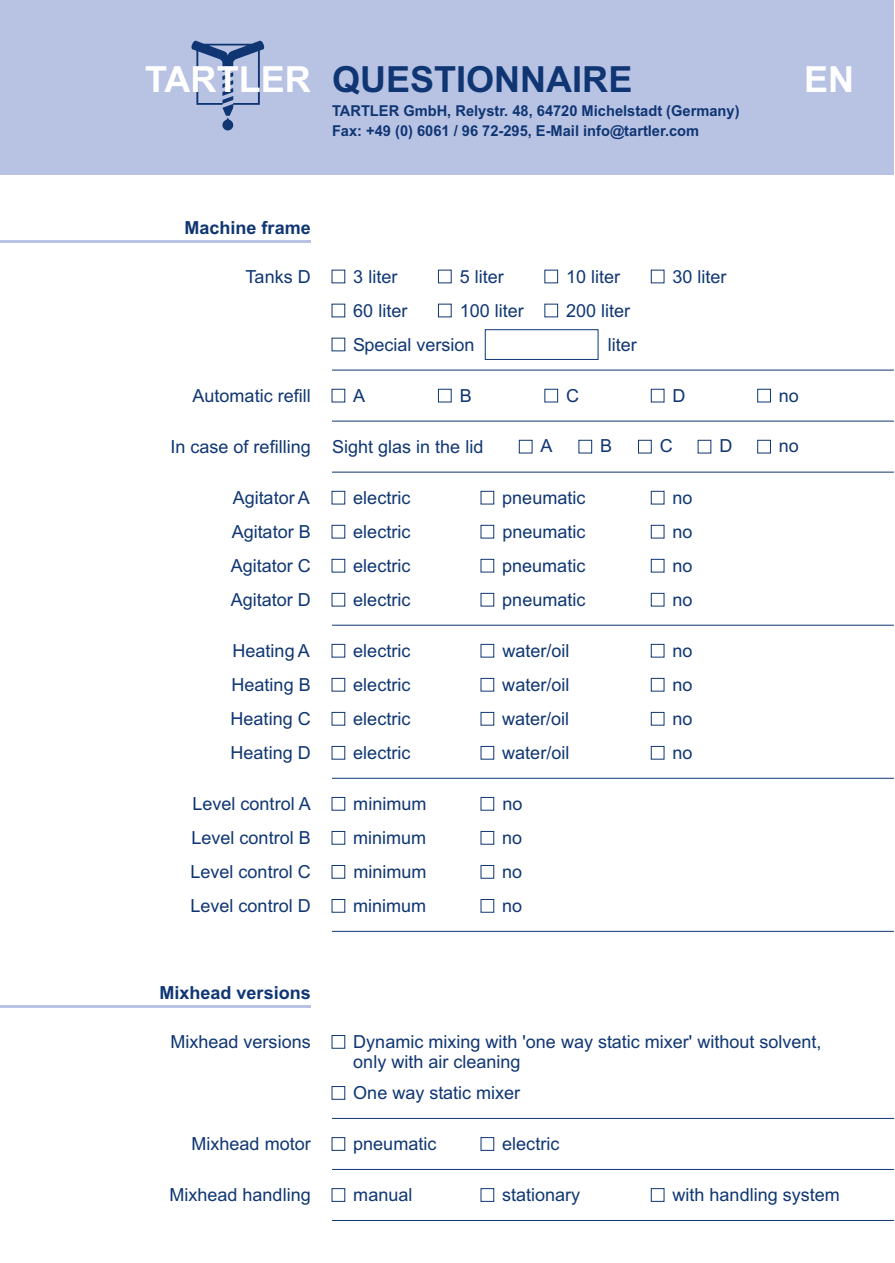
<style>
.page{position:relative;width:895px;height:1263px;background:#fff}
.page>*{position:absolute;margin:0;border:0;box-sizing:border-box;transform-origin:0 0}
.t1{font:700 36px "Arial";color:#0f3673}
.t2{font:700 36px "Arial";color:#fff}
.t3{font:18px/34px "Arial";color:#0f3673;text-align:justify}
.t4{font:700 18px "Arial";color:#0f3673}
.t5{font:700 15px/20.7px "Arial";color:#0f3673}
.s1{color:#fff}
</style>
<div class="page">
<hr style="left:0;top:1006px;width:310px;height:2px;background:#b8c2e3">
<svg style="left:331px;top:491px;width:14px;height:13px"></svg>
<svg style="left:331px;top:525px;width:14px;height:14px"></svg>
<svg style="left:331px;top:559px;width:14px;height:14px"></svg>
<svg style="left:331px;top:593px;width:14px;height:14px"></svg>
<svg style="left:331px;top:644px;width:14px;height:14px"></svg>
<svg style="left:331px;top:1137px;width:14px;height:14px"></svg>
<svg style="left:331px;top:1188px;width:14px;height:14px"></svg>
<svg style="left:331px;top:797px;width:14px;height:14px"></svg>
<svg style="left:331px;top:831px;width:14px;height:14px"></svg>
<svg style="left:331px;top:865px;width:14px;height:14px"></svg>
<svg style="left:331px;top:899px;width:14px;height:14px"></svg>
<svg style="left:331px;top:678px;width:14px;height:14px"></svg>
<svg style="left:331px;top:712px;width:14px;height:14px"></svg>
<svg style="left:331px;top:746px;width:14px;height:14px"></svg>
<svg style="left:480px;top:491px;width:14px;height:13px"></svg>
<svg style="left:480px;top:525px;width:14px;height:14px"></svg>
<svg style="left:480px;top:559px;width:14px;height:14px"></svg>
<svg style="left:480px;top:593px;width:14px;height:14px"></svg>
<svg style="left:480px;top:644px;width:14px;height:14px"></svg>
<svg style="left:480px;top:1137px;width:14px;height:14px"></svg>
<svg style="left:480px;top:1188px;width:14px;height:14px"></svg>
<svg style="left:480px;top:797px;width:14px;height:14px"></svg>
<svg style="left:480px;top:831px;width:14px;height:14px"></svg>
<svg style="left:480px;top:865px;width:14px;height:14px"></svg>
<svg style="left:480px;top:899px;width:14px;height:14px"></svg>
<svg style="left:480px;top:678px;width:14px;height:14px"></svg>
<svg style="left:480px;top:712px;width:14px;height:14px"></svg>
<svg style="left:480px;top:746px;width:14px;height:14px"></svg>
<svg style="left:650px;top:491px;width:14px;height:13px"></svg>
<svg style="left:650px;top:525px;width:14px;height:14px"></svg>
<svg style="left:650px;top:559px;width:14px;height:14px"></svg>
<svg style="left:650px;top:593px;width:14px;height:14px"></svg>
<svg style="left:650px;top:644px;width:14px;height:14px"></svg>
<svg style="left:650px;top:1188px;width:14px;height:14px"></svg>
<svg style="left:650px;top:678px;width:14px;height:14px"></svg>
<svg style="left:650px;top:712px;width:14px;height:14px"></svg>
<svg style="left:650px;top:746px;width:14px;height:14px"></svg>
<hr style="left:332px;top:625px;width:561px;height:1px;background:#0f3673">
<hr style="left:332px;top:778px;width:561px;height:1px;background:#0f3673">
<svg style="left:331px;top:389px;width:14px;height:13px"></svg>
<svg style="left:331px;top:1035px;width:14px;height:14px"></svg>
<svg style="left:331px;top:1086px;width:14px;height:14px"></svg>
<svg style="left:438px;top:389px;width:13px;height:13px"></svg>
<svg style="left:650px;top:389px;width:14px;height:13px"></svg>
<svg style="left:757px;top:389px;width:13px;height:13px"></svg>
<svg style="left:544px;top:389px;width:13px;height:13px"></svg>
<hr style="left:332px;top:931px;width:561px;height:1px;background:#0f3673">
<hr style="left:332px;top:370px;width:561px;height:1px;background:#0f3673">
<hr style="left:332px;top:421px;width:561px;height:1px;background:#0f3673">
<hr style="left:332px;top:472px;width:561px;height:1px;background:#0f3673">
<hr style="left:332px;top:1118px;width:561px;height:1px;background:#0f3673">
<hr style="left:332px;top:1169px;width:561px;height:1px;background:#0f3673">
<hr style="left:332px;top:1220px;width:561px;height:1px;background:#0f3673">
<hr style="left:0;top:240px;width:310px;height:3px;background:#b8c2e3">
<svg style="left:484px;top:329px;width:114px;height:31px"></svg>
<svg style="left:331px;top:270px;width:14px;height:13px"></svg>
<svg style="left:331px;top:304px;width:14px;height:13px"></svg>
<svg style="left:331px;top:338px;width:14px;height:13px"></svg>
<svg style="left:438px;top:270px;width:13px;height:13px"></svg>
<svg style="left:438px;top:304px;width:13px;height:13px"></svg>
<svg style="left:650px;top:270px;width:14px;height:13px"></svg>
<svg style="left:544px;top:270px;width:13px;height:13px"></svg>
<svg style="left:544px;top:304px;width:13px;height:13px"></svg>
<div style="left:0;top:0;width:893px;height:174px;background:#b8c2e3"></div>
<svg style="left:191px;top:40px;width:74px;height:90px"></svg>
<svg style="left:518px;top:440px;width:14px;height:13px"></svg>
<svg style="left:578px;top:440px;width:13px;height:13px"></svg>
<svg style="left:697px;top:440px;width:14px;height:13px"></svg>
<svg style="left:757px;top:440px;width:13px;height:13px"></svg>
<svg style="left:638px;top:440px;width:13px;height:13px"></svg>
<h1 class="t1" style="left:145px;top:65px;width:488px"><span class="s1">TARTLER</span> QUESTIONNAIRE</h1>
<p class="t5" style="left:332px;top:101px;width:409px">TARTLER GmbH, Relystr. 48, 64720 Michelstadt (Germany)<br>Fax: +49 (0) 6061 / 96 72-295, E-Mail info@tartler.com</p>
<h1 class="t2" style="left:803px;top:65px;width:52px">EN</h1>
<p class="t4" style="left:184px;top:221px;width:128px">Machine frame</p>
<p class="t3" style="left:245px;top:261px;width:67px">Tanks D</p>
<p class="t3" style="left:353px;top:261px;width:123px;text-align:left">3 liter<br>60 liter<br>Special version</p>
<p class="t3" style="left:459px;top:261px;width:66px">5 liter<br>100 liter</p>
<p class="t3" style="left:566px;top:261px;width:56px">10 liter</p>
<p class="t3" style="left:672px;top:261px;width:56px">30 liter</p>
<p class="t3" style="left:566px;top:295px;width:66px">200 liter</p>
<p class="t3" style="left:607px;top:329px;width:30px">liter</p>
<p class="t3" style="left:192px;top:380px;width:120px">Automatic refill</p>
<p class="t3" style="left:353px;top:380px;width:14px">A</p>
<p class="t3" style="left:459px;top:380px;width:14px">B</p>
<p class="t3" style="left:566px;top:380px;width:14px">C</p>
<p class="t3" style="left:672px;top:380px;width:14px">D</p>
<p class="t3" style="left:778px;top:380px;width:22px">no</p>
<p class="t3" style="left:170px;top:431px;width:142px">In case of refilling</p>
<p class="t3" style="left:231px;top:482px;width:81px">Agitator A Agitator B Agitator C Agitator D</p>
<p class="t3" style="left:232px;top:635px;width:79px">Heating A</p>
<p class="t3" style="left:230px;top:669px;width:82px">Heating B Heating C Heating D</p>
<p class="t3" style="left:190px;top:788px;width:122px">Level control A Level control B Level control C Level control D</p>
<p class="t3" style="left:332px;top:431px;width:153px">Sight glas in the lid</p>
<p class="t3" style="left:540px;top:430px;width:14px">A</p>
<p class="t3" style="left:600px;top:430px;width:14px">B</p>
<p class="t3" style="left:659px;top:430px;width:14px">C</p>
<p class="t3" style="left:719px;top:430px;width:14px">D</p>
<p class="t3" style="left:778px;top:430px;width:22px">no</p>
<p class="t3" style="left:353px;top:482px;width:59px">electric electric electric electric</p>
<p class="t3" style="left:353px;top:635px;width:59px">electric</p>
<p class="t3" style="left:353px;top:669px;width:59px">electric electric electric</p>
<p class="t3" style="left:353px;top:788px;width:75px">minimum minimum minimum minimum</p>
<p class="t3" style="left:502px;top:482px;width:85px">pneumatic pneumatic pneumatic pneumatic</p>
<p class="t3" style="left:502px;top:635px;width:69px">water/oil</p>
<p class="t3" style="left:502px;top:670px;width:69px">water/oil water/oil water/oil</p>
<p class="t3" style="left:502px;top:788px;width:22px">no no no no</p>
<p class="t3" style="left:672px;top:482px;width:22px">no no no no</p>
<p class="t3" style="left:672px;top:635px;width:22px">no</p>
<p class="t3" style="left:672px;top:669px;width:22px">no no no</p>
<p class="t4" style="left:159px;top:986px;width:153px">Mixhead versions</p>
<p class="t3" style="left:170px;top:1027px;width:142px">Mixhead versions</p>
<p class="t3" style="left:191px;top:1129px;width:121px">Mixhead motor</p>
<p class="t3" style="left:169px;top:1180px;width:143px">Mixhead handling</p>
<p class="t3" style="left:353px;top:1034px;width:469px;line-height:19.8px">Dynamic mixing with 'one way static mixer' without solvent, only with air cleaning</p>
<p class="t3" style="left:353px;top:1078px;width:168px">One way static mixer</p>
<p class="t3" style="left:353px;top:1129px;width:85px">pneumatic</p>
<p class="t3" style="left:353px;top:1180px;width:61px">manual</p>
<p class="t3" style="left:502px;top:1129px;width:59px">electric</p>
<p class="t3" style="left:502px;top:1180px;width:79px">stationary</p>
<p class="t3" style="left:672px;top:1180px;width:169px">with handling system</p>
</div>
